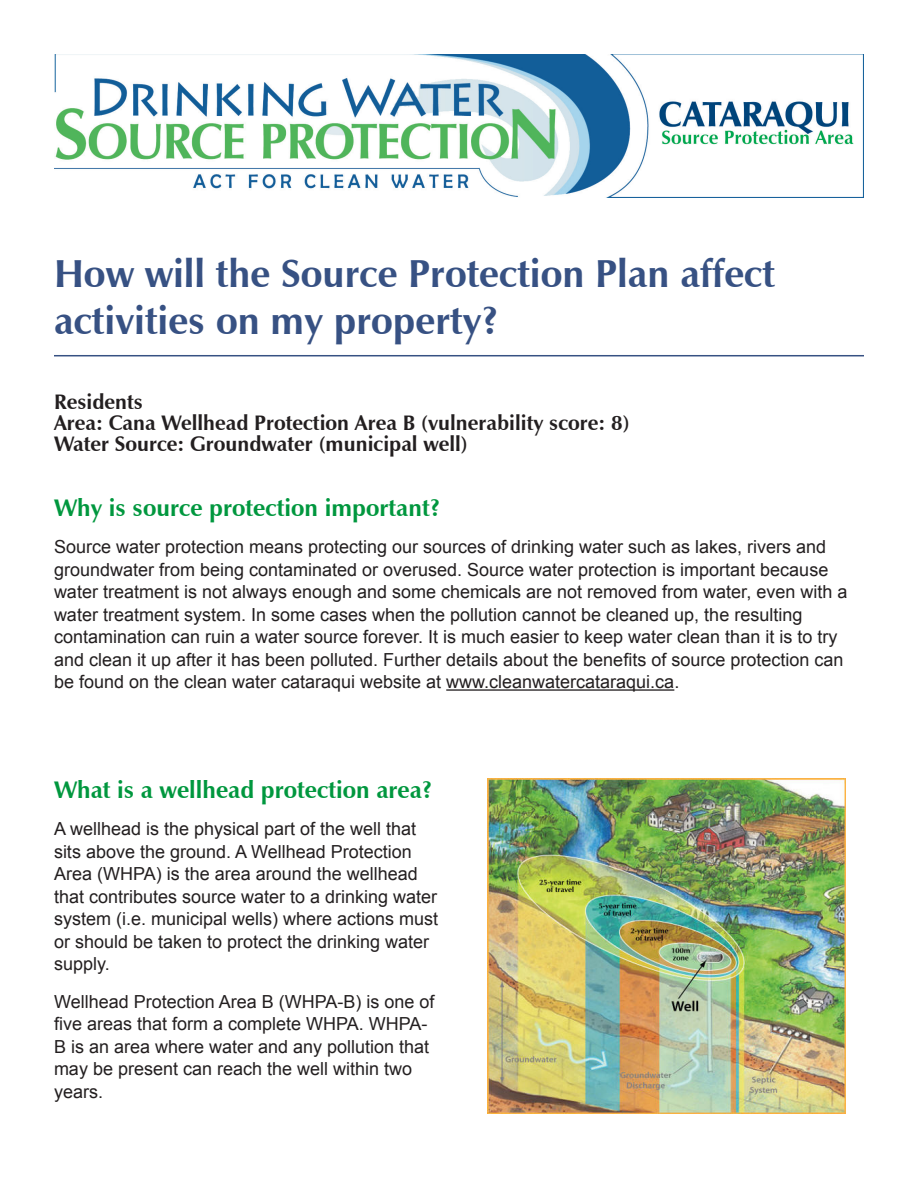
<style>
.page{position:relative;width:918px;height:1188px;background:#fff}
.page>*{position:absolute;margin:0;border:0;box-sizing:border-box;transform-origin:0 0}
.t1{font:700 39px/46.8px "Zapf Humanist 601 BT";color:#375183}
.Heading_2_Green{font:700 24px "Zapf Humanist 601 BT";color:#00973e}
.Heading_1{font:700 21px "Zapf Humanist 601 BT";color:#231f20}
.Paragraph_Style_1{font:18px/22.5px "Arial";color:#231f20}
</style>
<div class="page">
<img style="left:54px;top:54px;width:810px;height:143px">
<hr style="left:446px;top:689px;width:228px;height:2px;background:#231f20">
<hr style="left:54px;top:355px;width:810px;height:1px;background:#375183">
<img style="left:488px;top:778px;width:358px;height:336px">
<p class="t1" style="left:54px;top:250px;width:723px">How will the Source Protection Plan affect activities on my property?</p>
<p class="Heading_1" style="left:54px;top:389px;width:91px">Residents</p>
<p class="Heading_1" style="left:54px;top:410px;width:577px">Area: Cana Wellhead Protection Area B (vulnerability score: 8)</p>
<p class="Heading_1" style="left:54px;top:431px;width:415px">Water Source: Groundwater (municipal well)</p>
<p class="Heading_2_Green" style="left:54px;top:493px;width:388px">Why is source protection important?</p>
<p class="Paragraph_Style_1" style="left:54px;top:536px;width:795px">Source water protection means protecting our sources of drinking water such as lakes, rivers and groundwater from being contaminated or overused. Source water protection is important because water treatment is not always enough and some chemicals are not removed from water, even with a water treatment system. In some cases when the pollution cannot be cleaned up, the resulting contamination can ruin a water source forever. It is much easier to keep water clean than it is to try and clean it up after it has been polluted. Further details about the benefits of source protection can be found on the clean water cataraqui website at www.cleanwatercataraqui.ca.</p>
<p class="Heading_2_Green" style="left:54px;top:775px;width:380px">What is a wellhead protection area?</p>
<p class="Paragraph_Style_1" style="left:54px;top:818px;width:386px">A wellhead is the physical part of the well that sits above the ground. A Wellhead Protection Area (WHPA) is the area around the wellhead that contributes source water to a drinking water system (i.e. municipal wells) where actions must or should be taken to protect the drinking water supply.</p>
<p class="Paragraph_Style_1" style="left:54px;top:990px;width:382px">Wellhead Protection Area B (WHPA-B) is one of five areas that form a complete WHPA. WHPA-B is an area where water and any pollution that may be present can reach the well within two years.</p>
</div>
